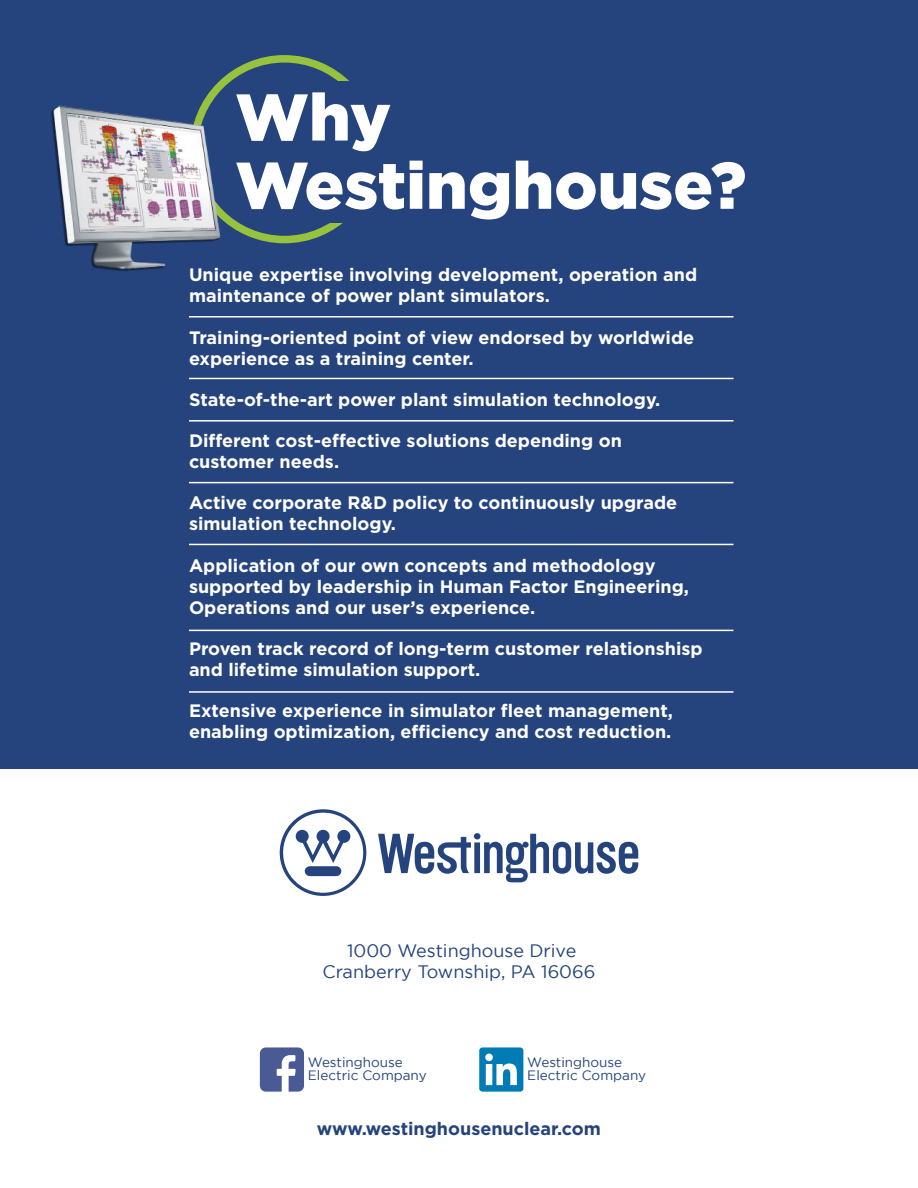
<style>
.page{position:relative;width:918px;height:1188px;background:#fff}
.page>*{position:absolute;margin:0;border:0;box-sizing:border-box;transform-origin:0 0}
.t1{font:900 66px/68.2px "Gotham";color:#fff}
.t2{font:700 18px/21px "Gotham";color:#fff}
.t3{font:18px/21.6px "Gotham";color:#25437c;text-align:center}
.t4{font:700 18px "Gotham";color:#25437c}
.t5{font:13.5px/13.5px "Gotham";color:#25437c}
</style>
<div class="page">
<div style="left:0;top:0;width:918px;height:769px;background:#25437c"></div>
<svg style="left:280px;top:809px;width:86px;height:87px"></svg>
<svg style="left:378px;top:833px;width:260px;height:49px"></svg>
<svg style="left:260px;top:1047px;width:44px;height:45px"></svg>
<div style="left:479px;top:1047px;width:44px;height:45px;background:#007bb6;border-radius:3px"></div>
<svg style="left:485px;top:1054px;width:32px;height:31px"></svg>
<div style="left:190px;top:55px;width:188px;height:188px;border:8px solid #96c23d;border-radius:50%"></div>
<div style="left:311px;top:81px;width:128px;height:141px;background:#25437c"></div>
<hr style="left:189px;top:316px;width:545px;height:2px;background:#fff">
<hr style="left:189px;top:378px;width:545px;height:1px;background:#fff">
<hr style="left:189px;top:420px;width:545px;height:2px;background:#fff">
<hr style="left:189px;top:482px;width:545px;height:1px;background:#fff">
<hr style="left:189px;top:544px;width:545px;height:1px;background:#fff">
<hr style="left:189px;top:630px;width:545px;height:1px;background:#fff">
<img style="left:51px;top:101px;width:171px;height:170px">
<hr style="left:189px;top:691px;width:545px;height:2px;background:#fff">
<h1 class="t1" style="left:235px;top:81px;width:513px">Why<br>Westinghouse?</h1>
<p class="t2" style="left:189px;top:264px;width:510px">Unique expertise involving development, operation and maintenance of power plant simulators.</p>
<p class="t2" style="left:189px;top:326px;width:507px">Training-oriented point of view endorsed by worldwide experience as a training center.</p>
<p class="t2" style="left:189px;top:389px;width:473px">State-of-the-art power plant simulation technology.</p>
<p class="t2" style="left:189px;top:430px;width:434px">Different cost-effective solutions depending on customer needs.</p>
<p class="t2" style="left:189px;top:492px;width:490px">Active corporate R&amp;D policy to continuously upgrade simulation technology.</p>
<p class="t2" style="left:189px;top:554px;width:502px">Application of our own concepts and methodology supported by leadership in Human Factor Engineering,<br>Operations and our user’s experience.</p>
<p class="t2" style="left:189px;top:638px;width:515px">Proven track record of long-term customer relationshisp and lifetime simulation support.</p>
<p class="t2" style="left:189px;top:700px;width:485px">Extensive experience in simulator fleet management, enabling optimization, efficiency and cost reduction.</p>
<p class="t3" style="left:322px;top:939px;width:275px">1000 Westinghouse Drive<br>Cranberry Township, PA 16066</p>
<p class="t5" style="left:308px;top:1055px;width:120px">Westinghouse<br>Electric Company</p>
<p class="t5" style="left:527px;top:1055px;width:120px">Westinghouse<br>Electric Company</p>
<p class="t4" style="left:317px;top:1118px;width:286px">www.westinghousenuclear.com</p>
</div>
